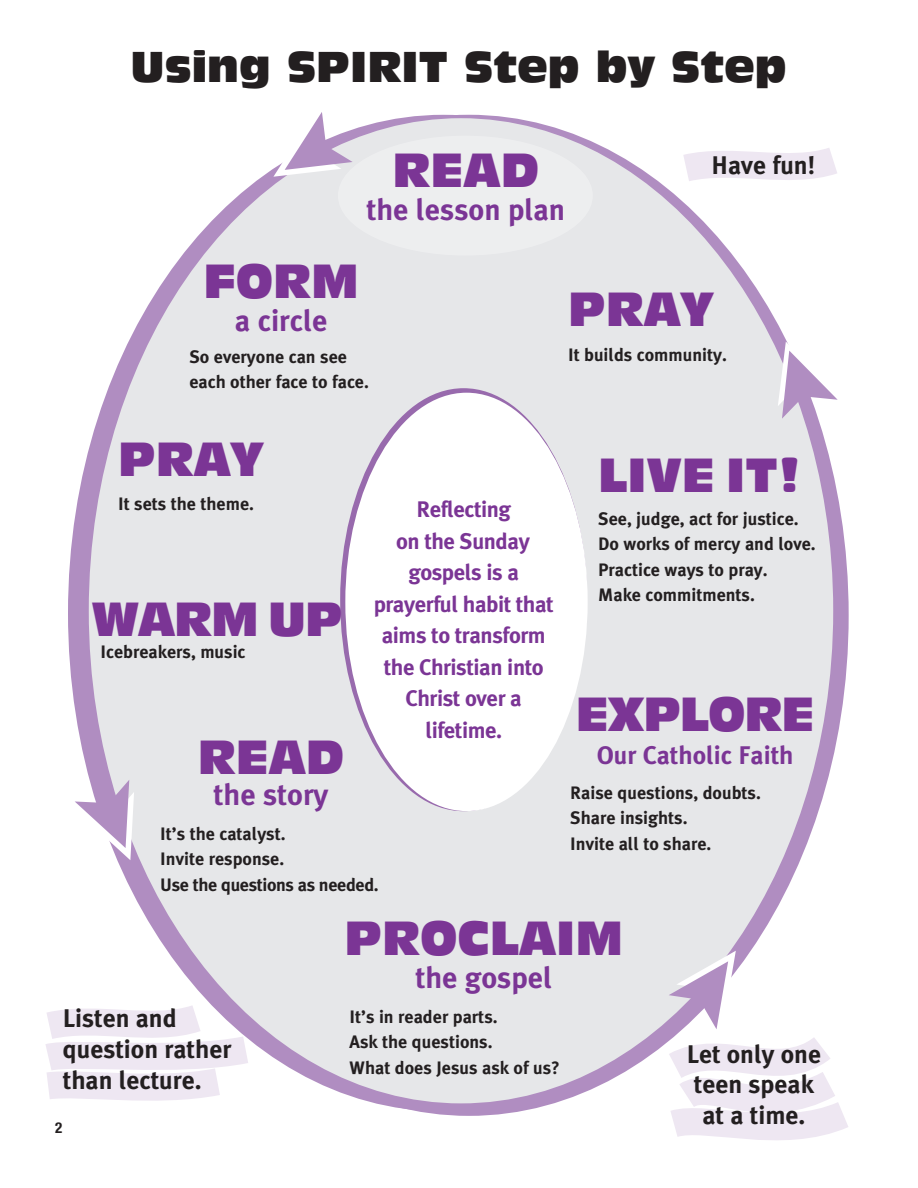
<style>
.page{position:relative;width:918px;height:1188px;background:#fff}
.page>*{position:absolute;margin:0;border:0;box-sizing:border-box;transform-origin:0 0}
.t1{font:45px "Incised 901 BT Compact";color:#7b3595}
.t2{font:45px "Incised 901 BT Compact";letter-spacing:-.025em;color:#7b3595}
.t3{font:40.5px "Incised 901 BT Compact";color:#231f20}
.t4{font:700 30px "Meta Plus";color:#7b3595}
.t5{font:700 25.5px/30.6px "Meta Plus";color:#231f20}
.t6{font:700 25.5px "Meta Plus";color:#7b3595}
.Body_Copy{font:700 22.5px/31.5px "Meta Plus";letter-spacing:-.02em;color:#7b3595;text-align:center}
.t7{font:700 18px/25.5px "Meta Plus";color:#231f20}
.t8{font:700 18px "Meta Plus";letter-spacing:-.02em;color:#231f20}
.SP_Guide_1{font:700 condensed 15px "Helvetica Neue";color:#231f20}
</style>
<div class="page">
<svg style="left:654px;top:148px;width:183px;height:52px"></svg>
<svg style="left:45px;top:985px;width:233px;height:116px"></svg>
<div style="left:68px;top:115px;width:751px;height:996px;background:#b08dc1;border-radius:50%"></div>
<div style="left:89px;top:115px;width:760px;height:1001px;background:#b08dc1;border-radius:50%"></div>
<div style="left:89px;top:118px;width:744px;height:985px;background:#e6e7e9;border-radius:50%"></div>
<svg style="left:340px;top:388px;width:247px;height:423px;background:#9e73b1"></svg>
<div style="left:345px;top:393px;width:243px;height:418px;background:#fff;border-radius:50%"></div>
<svg style="left:273px;top:112px;width:80px;height:65px"></svg>
<svg style="left:75px;top:780px;width:59px;height:80px"></svg>
<svg style="left:638px;top:951px;width:210px;height:189px"></svg>
<svg style="left:778px;top:342px;width:60px;height:77px"></svg>
<div style="left:338px;top:136px;width:255px;height:120px;background:#edeeef;border-radius:50%"></div>
<p class="t3" style="left:131px;top:43px;width:657px">Using SPIRIT Step by Step</p>
<p class="t1" style="left:393px;top:144px;width:148px">READ</p>
<p class="t4" style="left:366px;top:193px;width:200px">the lesson plan</p>
<p class="t5" style="left:711px;top:149px;width:105px">Have fun!</p>
<p class="t1" style="left:203px;top:255px;width:157px">FORM</p>
<p class="t4" style="left:235px;top:303px;width:94px">a circle</p>
<p class="t7" style="left:189px;top:343px;width:181px">So everyone can see each other face to face.</p>
<p class="t1" style="left:568px;top:283px;width:147px">PRAY</p>
<p class="t7" style="left:568px;top:342px;width:160px">It builds community.</p>
<p class="t1" style="left:118px;top:433px;width:147px">PRAY</p>
<p class="t7" style="left:118px;top:491px;width:137px">It sets the theme.</p>
<p class="t1" style="left:92px;top:593px;width:253px">WARM UP</p>
<p class="t7" style="left:100px;top:639px;width:147px">Icebreakers, music</p>
<p class="Body_Copy" style="left:374px;top:494px;width:182px">Reflecting<br>on the Sunday gospels is a prayerful habit that aims to transform the Christian into<br>Christ over a lifetime.</p>
<p class="t1" style="left:198px;top:730px;width:148px">READ</p>
<p class="t4" style="left:214px;top:778px;width:116px">the story</p>
<p class="t7" style="left:160px;top:821px;width:127px">It’s the catalyst.</p>
<p class="t7" style="left:160px;top:846px;width:125px">Invite response.</p>
<p class="t8" style="left:160px;top:874px;width:220px">Use the questions as needed.</p>
<p class="t1" style="left:598px;top:448px;width:205px">LIVE IT!</p>
<p class="t7" style="left:598px;top:506px;width:202px">See, judge, act for justice.</p>
<p class="t7" style="left:598px;top:531px;width:219px">Do works of mercy and love.</p>
<p class="t7" style="left:598px;top:557px;width:171px">Practice ways to pray.</p>
<p class="t7" style="left:598px;top:582px;width:158px">Make commitments.</p>
<p class="t2" style="left:576px;top:688px;width:240px">EXPLORE</p>
<p class="t6" style="left:597px;top:741px;width:198px">Our Catholic Faith</p>
<p class="t7" style="left:570px;top:780px;width:192px">Raise questions, doubts.</p>
<p class="t7" style="left:570px;top:805px;width:119px">Share insights.</p>
<p class="t7" style="left:570px;top:831px;width:143px">Invite all to share.</p>
<p class="t5" style="left:63px;top:1003px;width:170px">Listen and question rather than lecture.</p>
<p class="SP_Guide_1" style="left:55px;top:1119px;width:9px">2</p>
<p class="t1" style="left:344px;top:912px;width:280px">PROCLAIM</p>
<p class="t4" style="left:415px;top:960px;width:138px">the gospel</p>
<p class="t7" style="left:350px;top:1004px;width:150px">It’s in reader parts.</p>
<p class="t7" style="left:350px;top:1029px;width:144px">Ask the questions.</p>
<p class="t7" style="left:350px;top:1055px;width:212px">What does Jesus ask of us?</p>
<p class="t5" style="left:687px;top:1039px;width:136px;text-align:center">Let only one teen speak at a time.</p>
</div>
